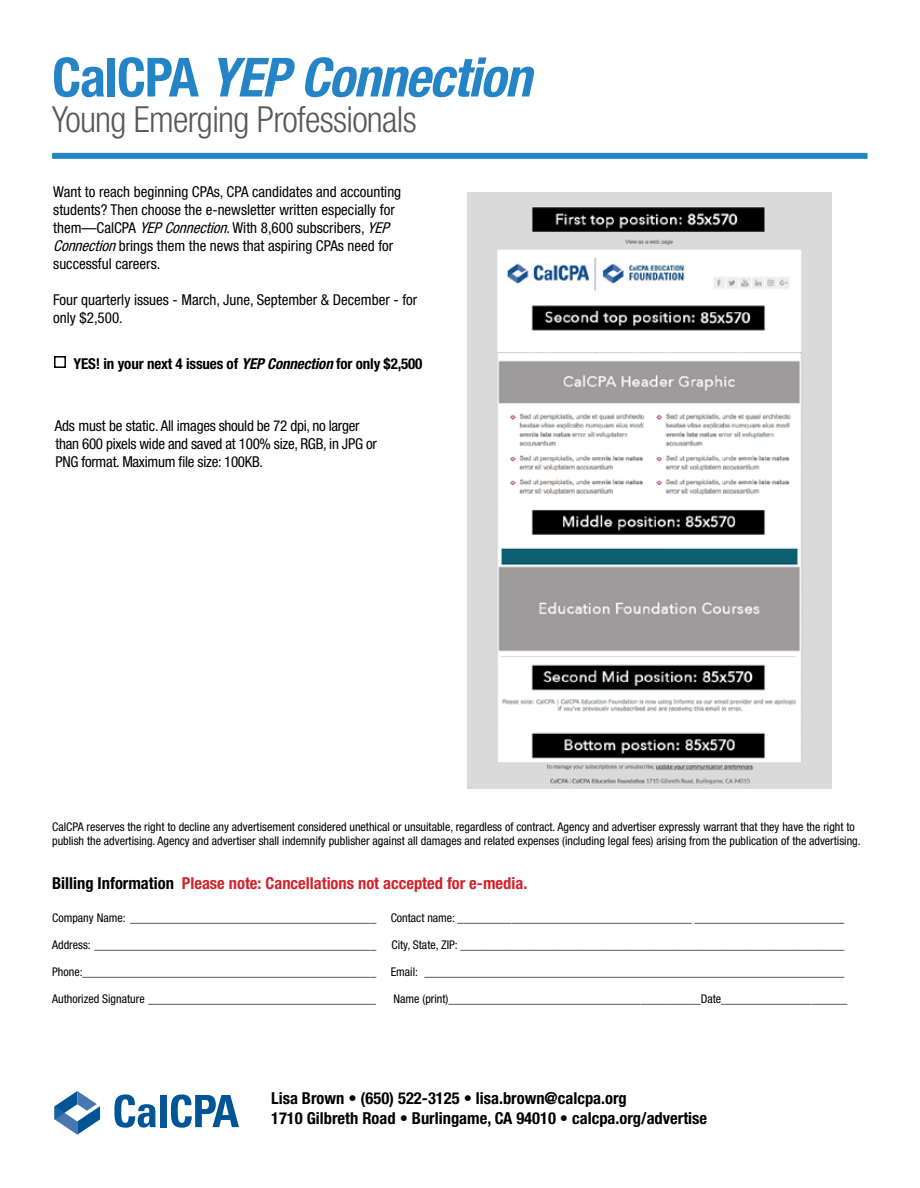
<style>
.page{position:relative;width:920px;height:1188px;background:#fff}
.page>*{position:absolute;margin:0;border:0;box-sizing:border-box;transform-origin:0 0}
.t1{font:italic 700 condensed 54px "Helvetica Neue";letter-spacing:-.02em;color:#2484c6}
.t2{font:300 condensed 36px "Helvetica Neue";letter-spacing:-.02em;color:#58595b}
.t3{font:700 condensed 16.5px/19.8px "Helvetica Neue";color:#000}
.t4{font:700 condensed 16.5px "Helvetica Neue";color:#d2232a}
.t5{font:condensed 15px/18px "Helvetica Neue";color:#000}
.t6{font:condensed 15px/18px "Helvetica Neue";letter-spacing:-.02em;color:#000}
.t7{font:700 condensed 15px "Helvetica Neue";letter-spacing:-.01em;color:#000}
.t8{font:condensed 12px/14.4px "Helvetica Neue";color:#000}
.s1{font-style:normal}
.s2{font-style:italic}
.s3{color:#000}
</style>
<div class="page">
<svg style="left:55px;top:1091px;width:45px;height:44px"></svg>
<svg style="left:114px;top:1094px;width:42px;height:34px"></svg>
<div style="left:160px;top:1095px;width:6px;height:32px;background:#005596"></div>
<svg style="left:171px;top:1094px;width:68px;height:34px"></svg>
<div style="left:54px;top:356px;width:12px;height:12px;border:2px solid #000"></div>
<div style="left:52px;top:153px;width:815px;height:6px;background:#2484c6"></div>
<img style="left:467px;top:192px;width:364px;height:596px">
<h1 class="t1" style="left:52px;top:45px;width:481px"><span class="s1">CalCPA</span> YEP Connection</h1>
<h2 class="t2" style="left:52px;top:99px;width:366px">Young Emerging Professionals</h2>
<p class="t5" style="left:53px;top:182px;width:349px">Want to reach beginning CPAs, CPA candidates and accounting students? Then choose the e-newsletter written especially for them—CalCPA <span class="s2">YEPConnection</span>. With 8,600 subscribers, <span class="s2">YEP Connection</span>brings them the news that aspiring CPAs need for successful careers.</p>
<p class="t5" style="left:53px;top:290px;width:365px">Four quarterly issues - March, June, September &amp; December - for only $2,500.</p>
<p class="t7" style="left:73px;top:354px;width:350px">YES! in your next 4 issues of <span class="s2">YEP Connection</span> for only $2,500</p>
<p class="t6" style="left:55px;top:416px;width:323px">Ads must be static. All images should be 72 dpi, no larger than 600 pixels wide and saved at 100% size, RGB, in JPG or<br>PNG format. Maximum file size: 100KB.</p>
<p class="t8" style="left:52px;top:819px;width:810px">CalCPA reserves the right to decline any advertisement considered unethical or unsuitable, regardless of contract. Agency and advertiser expressly warrant that they have the right to publish the advertising. Agency and advertiser shall indemnify publisher against all damages and related expenses (including legal fees) arising from the publication of the advertising.</p>
<h3 class="t4" style="left:52px;top:874px;width:476px"><span class="s3">Billing Information</span> Please note: Cancellations not accepted for e-media.</h3>
<p class="t8" style="left:52px;top:911px;width:793px">Company Name: _________________________________________ Contact name: _______________________________________ _________________________</p>
<p class="t8" style="left:52px;top:938px;width:326px">Address: _______________________________________________</p>
<p class="t8" style="left:391px;top:938px;width:454px">City, State, ZIP: ________________________________________________________________</p>
<p class="t8" style="left:52px;top:965px;width:794px">Phone:_________________________________________________ Email: ______________________________________________________________________</p>
<p class="t8" style="left:52px;top:992px;width:325px">Authorized Signature ______________________________________</p>
<p class="t8" style="left:393px;top:992px;width:455px">Name (print)__________________________________________Date_____________________</p>
<h3 class="t3" style="left:271px;top:1088px;width:437px">Lisa Brown • (650) 522-3125 • lisa.brown@calcpa.org<br>1710 Gilbreth Road • Burlingame, CA 94010 • calcpa.org/advertise</h3>
</div>
